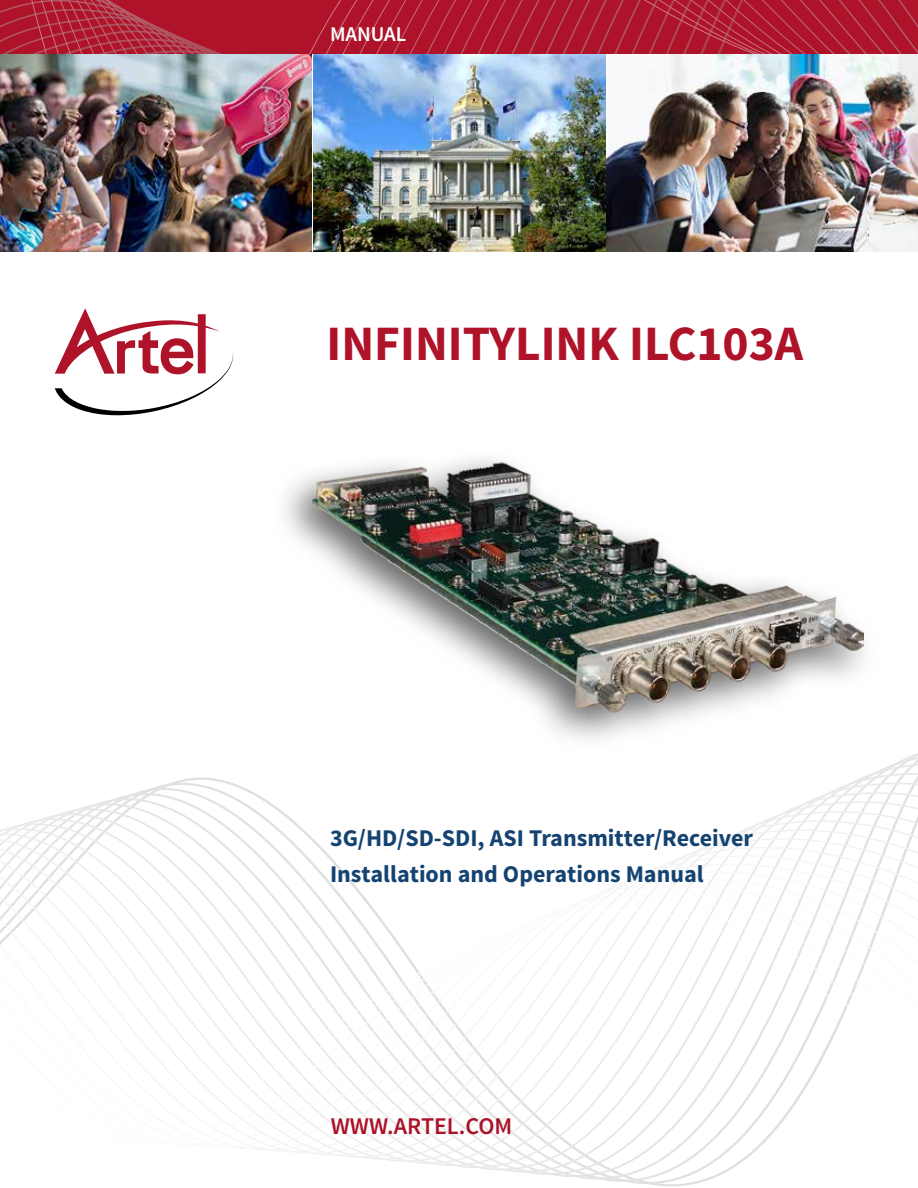
<style>
.page{position:relative;width:918px;height:1188px;background:#fff}
.page>*{position:absolute;margin:0;border:0;box-sizing:border-box;transform-origin:0 0}
.t1{font:700 49.5px "Source Sans Pro";color:#ae132a}
.t2{font:700 24px/36px "Source Sans Pro";color:#144372}
.t3{font:600 24px "Source Sans Pro";color:#ae132a}
.t4{font:600 21px "Source Sans Pro";color:#fff}
</style>
<div class="page">
<img style="left:313px;top:54px;width:293px;height:198px">
<img style="left:606px;top:54px;width:312px;height:198px">
<img style="left:0;top:54px;width:312px;height:198px">
<svg style="left:0;top:0;width:918px;height:54px;background:#af1c32"></svg>
<svg style="left:0;top:753px;width:918px;height:434px"></svg>
<svg style="left:55px;top:308px;width:178px;height:107px"></svg>
<div style="left:272px;top:447px;width:606px;height:306px;background:#000;opacity:.59"></div>
<img style="left:312px;top:447px;width:551px;height:296px">
<p class="t4" style="left:330px;top:21px;width:67px">MANUAL</p>
<h1 class="t1" style="left:327px;top:312px;width:478px">INFINITYLINK ILC103A</h1>
<p class="t2" style="left:330px;top:821px;width:425px">3G/HD/SD-SDI, ASI Transmitter/Receiver<br>Installation and Operations Manual</p>
<p class="t3" style="left:331px;top:1111px;width:183px">WWW.ARTEL.COM</p>
</div>
